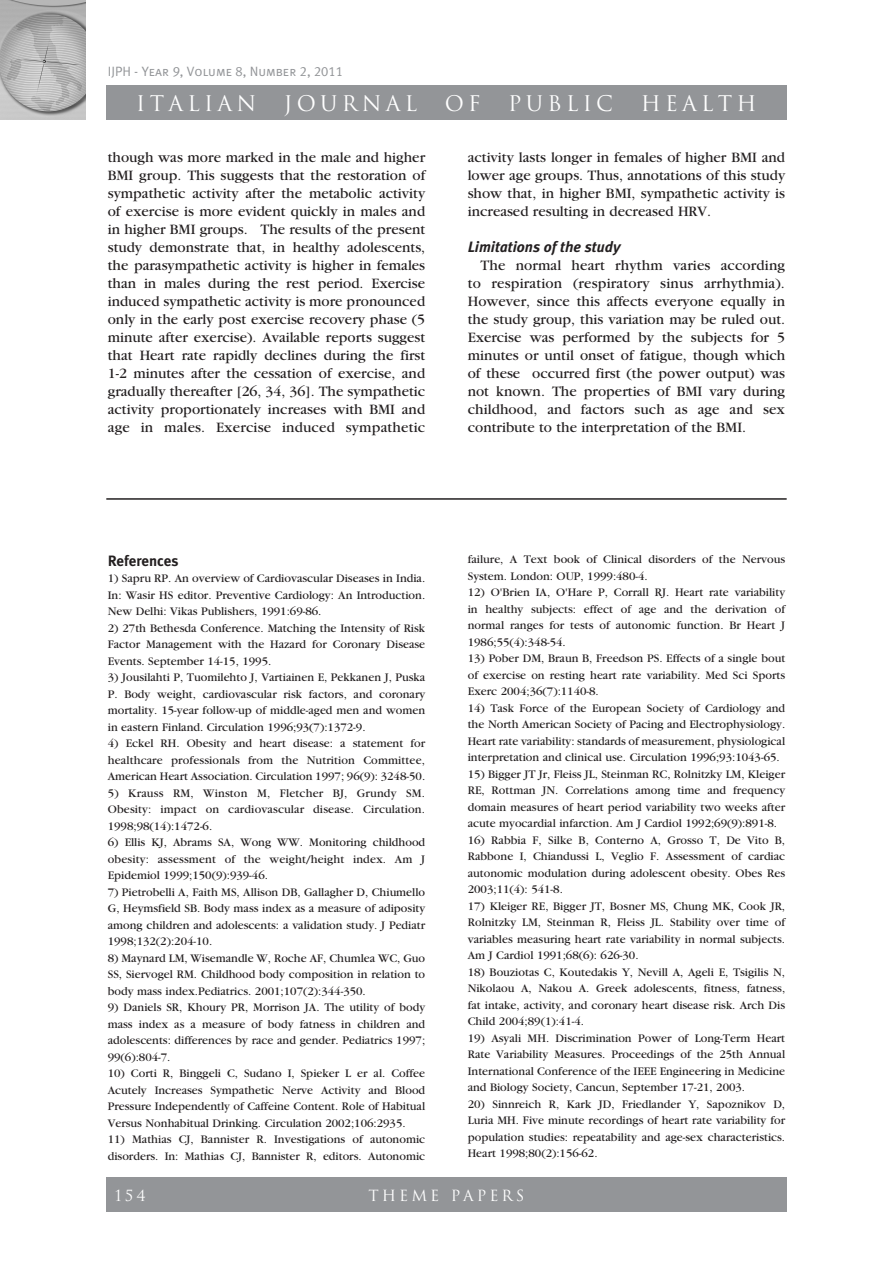
<style>
.page{position:relative;width:893px;height:1263px;background:#fff}
.page>*{position:absolute;margin:0;border:0;box-sizing:border-box;transform-origin:0 0}
.t1{font:21px "Trajan";letter-spacing:.2em;color:#fff}
.t2{font:15px/18px "Garamond";color:#231f20;text-align:justify}
.t3{font:italic 700 15px "Meta Plus";color:#231f20}
.t4{font:15px "Trajan";letter-spacing:.2em;color:#fff}
.t5{font:700 15px "Meta Plus";color:#231f20}
.t6{font:13.5px "Meta Plus Normal Caps";color:#939598}
.t7{font:12.15px/16.5px "Garamond";color:#231f20;text-align:justify}
</style>
<div class="page">
<img style="left:0;top:0;width:85px;height:119px">
<div style="left:106px;top:85px;width:681px;height:34px;background:#939598"></div>
<div style="left:106px;top:1178px;width:681px;height:34px;background:#939598"></div>
<hr style="left:106px;top:498px;width:681px;height:2px;background:#231f20">
<p class="t6" style="left:108px;top:63px;width:237px">IJPH - Year 9, Volume 8, Number 2, 2011</p>
<h1 class="t1" style="left:136px;top:91px;width:121px">ITALIAN</h1>
<h1 class="t1" style="left:284px;top:91px;width:135px">JOURNAL</h1>
<h1 class="t1" style="left:445px;top:91px;width:37px">OF</h1>
<h1 class="t1" style="left:508px;top:91px;width:106px">PUBLIC</h1>
<h1 class="t1" style="left:641px;top:91px;width:117px">HEALTH</h1>
<p class="t2" style="left:108px;top:148px;width:319px">though was more marked in the male and higher BMI group. This suggests that the restoration of sympathetic activity after the metabolic activity of exercise is more evident quickly in males and in higher BMI groups. The results of the present study demonstrate that, in healthy adolescents, the parasympathetic activity is higher in females than in males during the rest period. Exercise induced sympathetic activity is more pronounced only in the early post exercise recovery phase (5 minute after exercise). Available reports suggest that Heart rate rapidly declines during the first 1-2 minutes after the cessation of exercise, and gradually thereafter [26, 34, 36]. The sympathetic activity proportionately increases with BMI and age in males. Exercise induced sympathetic</p>
<p class="t2" style="left:468px;top:148px;width:319px">activity lasts longer in females of higher BMI and lower age groups. Thus, annotations of this study show that, in higher BMI, sympathetic activity is increased resulting in decreased HRV.</p>
<p class="t3" style="left:468px;top:238px;width:154px">Limitations of the study</p>
<p class="t2" style="left:468px;top:256px;width:319px;text-indent:13px">The normal heart rhythm varies according to respiration (respiratory sinus arrhythmia).<br>However, since this affects everyone equally in the study group, this variation may be ruled out.<br>Exercise was performed by the subjects for 5 minutes or until onset of fatigue, though which of these occurred first (the power output) was not known. The properties of BMI vary during childhood, and factors such as age and sex contribute to the interpretation of the BMI.</p>
<p class="t5" style="left:108px;top:552px;width:72px">References</p>
<p class="t7" style="left:108px;top:571px;width:319px">1) Sapru RP. An overview of Cardiovascular Diseases in India.<br>In: Wasir HS editor. Preventive Cardiology: An Introduction.<br>New Delhi: Vikas Publishers, 1991:69-86.</p>
<p class="t7" style="left:108px;top:620px;width:319px">2) 27th Bethesda Conference. Matching the Intensity of Risk Factor Management with the Hazard for Coronary Disease Events. September 14-15, 1995.</p>
<p class="t7" style="left:108px;top:669px;width:319px">3) Jousilahti P, Tuomilehto J, Vartiainen E, Pekkanen J, Puska P. Body weight, cardiovascular risk factors, and coronary mortality. 15-year follow-up of middle-aged men and women in eastern Finland. Circulation 1996;93(7):1372-9.</p>
<p class="t7" style="left:108px;top:735px;width:319px">4) Eckel RH. Obesity and heart disease: a statement for healthcare professionals from the Nutrition Committee, American Heart Association. Circulation 1997; 96(9): 3248-50.</p>
<p class="t7" style="left:108px;top:785px;width:319px">5) Krauss RM, Winston M, Fletcher BJ, Grundy SM.<br>Obesity: impact on cardiovascular disease. Circulation.<br>1998;98(14):1472-6.</p>
<p class="t7" style="left:108px;top:834px;width:319px">6) Ellis KJ, Abrams SA, Wong WW. Monitoring childhood obesity: assessment of the weight/height index. Am J Epidemiol 1999;150(9):939-46.</p>
<p class="t7" style="left:108px;top:884px;width:319px">7) Pietrobelli A, Faith MS, Allison DB, Gallagher D, Chiumello G, Heymsfield SB. Body mass index as a measure of adiposity among children and adolescents: a validation study. J Pediatr 1998;132(2):204-10.</p>
<p class="t7" style="left:108px;top:950px;width:319px">8) Maynard LM, Wisemandle W, Roche AF, Chumlea WC, Guo SS, Siervogel RM. Childhood body composition in relation to body mass index.Pediatrics. 2001;107(2):344-350.</p>
<p class="t7" style="left:108px;top:999px;width:319px">9) Daniels SR, Khoury PR, Morrison JA. The utility of body mass index as a measure of body fatness in children and adolescents: differences by race and gender. Pediatrics 1997; 99(6):804-7.</p>
<p class="t7" style="left:108px;top:1065px;width:319px">10) Corti R, Binggeli C, Sudano I, Spieker L er al. Coffee Acutely Increases Sympathetic Nerve Activity and Blood Pressure Independently of Caffeine Content. Role of Habitual Versus Nonhabitual Drinking. Circulation 2002;106:2935.</p>
<p class="t7" style="left:108px;top:1131px;width:319px">11) Mathias CJ, Bannister R. Investigations of autonomic disorders. In: Mathias CJ, Bannister R, editors. Autonomic</p>
<p class="t7" style="left:468px;top:551px;width:319px">failure, A Text book of Clinical disorders of the Nervous<br>System. London: OUP, 1999:480-4.</p>
<p class="t7" style="left:468px;top:584px;width:319px">12) O'Brien IA, O'Hare P, Corrall RJ. Heart rate variability in healthy subjects: effect of age and the derivation of normal ranges for tests of autonomic function. Br Heart J 1986;55(4):348-54.</p>
<p class="t7" style="left:468px;top:650px;width:319px">13) Pober DM, Braun B, Freedson PS. Effects of a single bout of exercise on resting heart rate variability. Med Sci Sports Exerc 2004;36(7):1140-8.</p>
<p class="t7" style="left:468px;top:700px;width:319px">14) Task Force of the European Society of Cardiology and the North American Society of Pacing and Electrophysiology.<br>Heart rate variability: standards of measurement, physiological interpretation and clinical use. Circulation 1996;93:1043-65.</p>
<p class="t7" style="left:468px;top:766px;width:319px">15) Bigger JT Jr, Fleiss JL, Steinman RC, Rolnitzky LM, Kleiger RE, Rottman JN. Correlations among time and frequency domain measures of heart period variability two weeks after acute myocardial infarction. Am J Cardiol 1992;69(9):891-8.</p>
<p class="t7" style="left:468px;top:832px;width:319px">16) Rabbia F, Silke B, Conterno A, Grosso T, De Vito B, Rabbone I, Chiandussi L, Veglio F. Assessment of cardiac autonomic modulation during adolescent obesity. Obes Res 2003;11(4): 541-8.</p>
<p class="t7" style="left:468px;top:898px;width:319px">17) Kleiger RE, Bigger JT, Bosner MS, Chung MK, Cook JR, Rolnitzky LM, Steinman R, Fleiss JL. Stability over time of variables measuring heart rate variability in normal subjects.<br>Am J Cardiol 1991;68(6): 626-30.</p>
<p class="t7" style="left:468px;top:964px;width:319px">18) Bouziotas C, Koutedakis Y, Nevill A, Ageli E, Tsigilis N, Nikolaou A, Nakou A. Greek adolescents, fitness, fatness, fat intake, activity, and coronary heart disease risk. Arch Dis Child 2004;89(1):41-4.</p>
<p class="t7" style="left:468px;top:1030px;width:319px">19) Asyali MH. Discrimination Power of Long-Term Heart Rate Variability Measures. Proceedings of the 25th Annual International Conference of the IEEE Engineering in Medicine and Biology Society, Cancun, September 17-21, 2003.</p>
<p class="t7" style="left:468px;top:1096px;width:319px">20) Sinnreich R, Kark JD, Friedlander Y, Sapoznikov D, Luria MH. Five minute recordings of heart rate variability for population studies: repeatability and age-sex characteristics.<br>Heart 1998;80(2):156-62.</p>
<p class="t4" style="left:115px;top:1186px;width:33px">154</p>
<p class="t4" style="left:368px;top:1186px;width:157px">THEME PAPERS</p>
</div>
